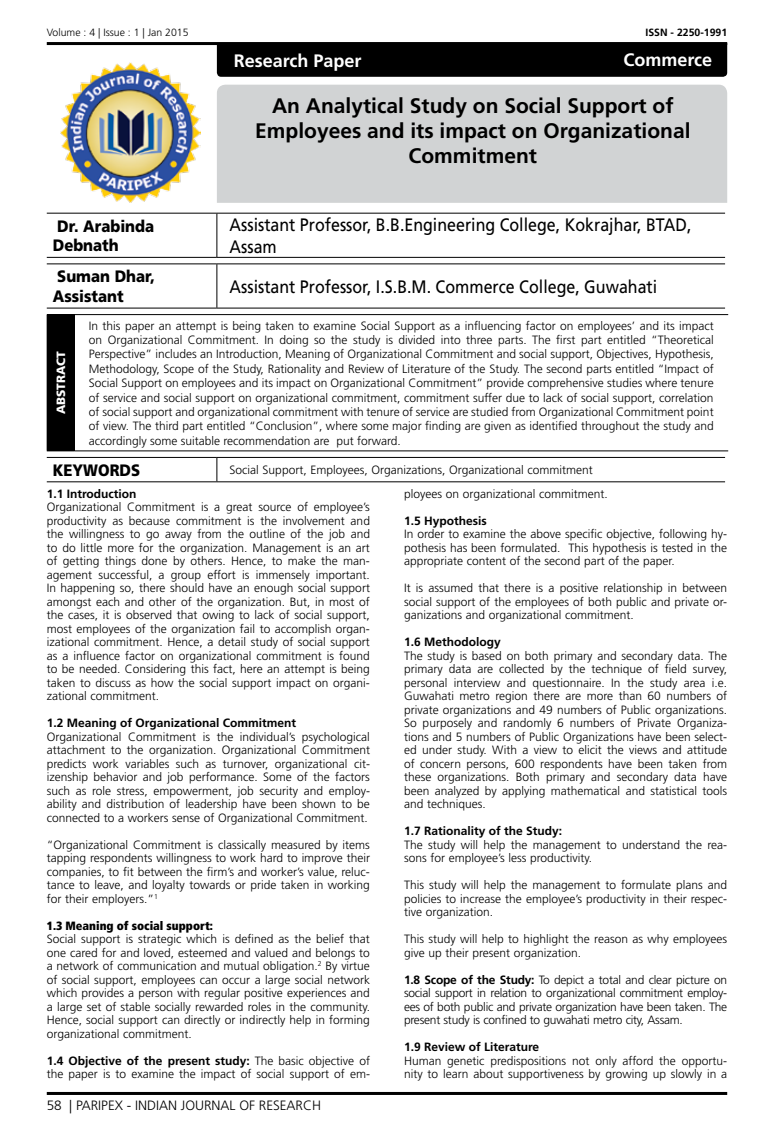
<style>
.page{position:relative;width:774px;height:1136px;background:#fff}
.page>*{position:absolute;margin:0;border:0;box-sizing:border-box;transform-origin:0 0}
.t1{font:700 21px/25.2px "Frutiger LT Std";color:#000;text-align:center}
.t2{font:18px/21.6px "Frutiger LT Std";color:#000;scale:.89 1}
.t3{font:700 18px "Frutiger LT Std";color:#fff}
.t4{font:900 16.5px/19.8px "Frutiger LT Std";color:#000;scale:.9 1}
.t5{font:300 13.5px "Frutiger LT Std";color:#000}
.t6{font:300 12px/13.5px "Frutiger LT Std";color:#000;text-align:justify}
.t7{font:700 12px "Frutiger LT Std";color:#000}
.t8{font:900 condensed 12px "Frutiger LT Std";color:#000}
.t9{font:900 12px "Frutiger LT Std";color:#fff}
.t10{font:300 10.5px "Frutiger LT Std";color:#000}
.t11{font:700 10.5px "Frutiger LT Std";color:#000}
.s1{font-weight:700}
</style>
<div class="page">
<hr style="left:47px;top:42px;width:680px;height:3px;background:#000">
<hr style="left:47px;top:1091px;width:680px;height:3px;background:#000">
<div style="left:217px;top:85px;width:510px;height:118px;background:#d1d3d4"></div>
<div style="left:217px;top:45px;width:510px;height:32px;background:#000"></div>
<img style="left:61px;top:63px;width:139px;height:140px">
<hr style="left:47px;top:213px;width:170px;height:1px;background:#000">
<hr style="left:217px;top:213px;width:508px;height:1px;background:#000">
<hr style="left:216px;top:213px;width:1px;height:44px;background:#000">
<hr style="left:47px;top:257px;width:170px;height:1px;background:#000">
<hr style="left:217px;top:257px;width:508px;height:1px;background:#000">
<hr style="left:47px;top:263px;width:170px;height:1px;background:#000">
<hr style="left:217px;top:263px;width:508px;height:1px;background:#000">
<hr style="left:216px;top:264px;width:1px;height:44px;background:#000">
<hr style="left:47px;top:308px;width:170px;height:1px;background:#000">
<hr style="left:217px;top:308px;width:508px;height:1px;background:#000">
<hr style="left:47px;top:457px;width:170px;height:1px;background:#000">
<hr style="left:217px;top:457px;width:508px;height:1px;background:#000">
<svg style="left:216px;top:458px;width:1px;height:23px"></svg>
<hr style="left:47px;top:481px;width:170px;height:1px;background:#000">
<hr style="left:217px;top:481px;width:508px;height:1px;background:#000">
<div style="left:47px;top:314px;width:27px;height:137px;background:#000"></div>
<hr style="left:74px;top:314px;width:654px;height:1px;background:#000">
<hr style="left:74px;top:315px;width:1px;height:135px;background:#000">
<hr style="left:74px;top:450px;width:654px;height:1px;background:#000">
<p class="t10" style="left:47px;top:27px;width:143px">Volume : 4 | Issue : 1 | Jan 2015</p>
<p class="t11" style="left:645px;top:27px;width:83px">ISSN - 2250-1991</p>
<h2 class="t3" style="left:624px;top:49px;width:90px">Commerce</h2>
<h2 class="t3" style="left:234px;top:50px;width:129px">Research Paper</h2>
<h1 class="t1" style="left:255px;top:93px;width:437px">An Analytical Study on Social Support of<br>Employees and its impact on Organizational<br>Commitment</h1>
<h3 class="t4" style="left:53px;top:216px;width:114px">Dr. Arabinda<br>Debnath</h3>
<h2 class="t2" style="left:230px;top:214px;width:520px">Assistant Professor, B.B.Engineering College, Kokrajhar, BTAD,<br>Assam</h2>
<h3 class="t4" style="left:53px;top:266px;width:115px">Suman Dhar,<br>Assistant</h3>
<h2 class="t2" style="left:230px;top:276px;width:482px">Assistant Professor, I.S.B.M. Commerce College, Guwahati</h2>
<p class="t9" style="left:54px;top:414px;width:65px;rotate:-90deg">ABSTRACT</p>
<p class="t6" style="left:89px;top:318px;width:626px;line-height:14.4px">In this paper an attempt is being taken to examine Social Support as a influencing factor on employees’ and its impact on Organizational Commitment. In doing so the study is divided into three parts. The first part entitled “Theoretical Perspective” includes an Introduction, Meaning of Organizational Commitment and social support, Objectives, Hypothesis, Methodology, Scope of the Study, Rationality and Review of Literature of the Study. The second parts entitled “Impact of Social Support on employees and its impact on Organizational Commitment” provide comprehensive studies where tenure of service and social support on organizational commitment, commitment suffer due to lack of social support, correlation of social support and organizational commitment with tenure of service are studied from Organizational Commitment point of view. The third part entitled “Conclusion”, where some major finding are given as identified throughout the study and accordingly some suitable recommendation are put forward.</p>
<h3 class="t4" style="left:53px;top:460px;width:99px">KEYWORDS</h3>
<p class="t6" style="left:230px;top:463px;width:365px">Social Support, Employees, Organizations, Organizational commitment</p>
<p class="t7" style="left:47px;top:486px;width:91px">1.1 Introduction</p>
<p class="t6" style="left:47px;top:500px;width:325px">Organizational Commitment is a great source of employee’s productivity as because commitment is the involvement and the willingness to go away from the outline of the job and to do little more for the organization. Management is an art of getting things done by others. Hence, to make the man&shy;agement successful, a group effort is immensely important.<br>In happening so, there should have an enough social support amongst each and other of the organization. But, in most of the cases, it is observed that owing to lack of social support, most employees of the organization fail to accomplish organ&shy;izational commitment. Hence, a detail study of social support as a influence factor on organizational commitment is found to be needed. Considering this fact, here an attempt is being taken to discuss as how the social support impact on organi&shy;zational commitment.</p>
<p class="t7" style="left:47px;top:716px;width:251px">1.2 Meaning of Organizational Commitment</p>
<p class="t6" style="left:47px;top:730px;width:325px">Organizational Commitment is the individual’s psychological attachment to the organization. Organizational Commitment predicts work variables such as turnover, organizational cit&shy;izenship behavior and job performance. Some of the factors such as role stress, empowerment, job security and employ&shy;ability and distribution of leadership have been shown to be connected to a workers sense of Organizational Commitment.</p>
<p class="t6" style="left:47px;top:838px;width:325px">“Organizational Commitment is classically measured by items tapping respondents willingness to work hard to improve their companies, to fit between the firm’s and worker’s value, reluc&shy;tance to leave, and loyalty towards or pride taken in working for their employers.”<sup>1</sup></p>
<p class="t8" style="left:47px;top:918px;width:168px">1.3 Meaning of social support:</p>
<p class="t6" style="left:47px;top:932px;width:325px">Social support is strategic which is defined as the belief that one cared for and loved, esteemed and valued and belongs to a network of communication and mutual obligation.<sup>2</sup> By virtue of social support, employees can occur a large social network which provides a person with regular positive experiences and a large set of stable socially rewarded roles in the community.<br>Hence, social support can directly or indirectly help in forming organizational commitment.</p>
<p class="t6" style="left:47px;top:1054px;width:325px"><span class="s1">1.4 Objective of the present study:</span> The basic objective of the paper is to examine the impact of social support of em-</p>
<p class="t5" style="left:47px;top:1097px;width:276px">58 | PARIPEX - INDIAN JOURNAL OF RESEARCH</p>
<p class="t6" style="left:404px;top:487px;width:205px">ployees on organizational commitment.</p>
<p class="t7" style="left:404px;top:513px;width:84px">1.5 Hypothesis</p>
<p class="t6" style="left:404px;top:527px;width:325px">In order to examine the above specific objective, following hy&shy;pothesis has been formulated. This hypothesis is tested in the appropriate content of the second part of the paper.</p>
<p class="t6" style="left:404px;top:581px;width:325px">It is assumed that there is a positive relationship in between social support of the employees of both public and private or&shy;ganizations and organizational commitment.</p>
<p class="t7" style="left:404px;top:635px;width:98px">1.6 Methodology</p>
<p class="t6" style="left:404px;top:649px;width:325px">The study is based on both primary and secondary data. The primary data are collected by the technique of field survey, personal interview and questionnaire. In the study area i.e.<br>Guwahati metro region there are more than 60 numbers of private organizations and 49 numbers of Public organizations.<br>So purposely and randomly 6 numbers of Private Organiza&shy;tions and 5 numbers of Public Organizations have been select&shy;ed under study. With a view to elicit the views and attitude of concern persons, 600 respondents have been taken from these organizations. Both primary and secondary data have been analyzed by applying mathematical and statistical tools and techniques.</p>
<p class="t7" style="left:404px;top:824px;width:160px">1.7 Rationality of the Study:</p>
<p class="t6" style="left:404px;top:838px;width:325px">The study will help the management to understand the rea&shy;sons for employee’s less productivity.</p>
<p class="t6" style="left:404px;top:878px;width:325px">This study will help the management to formulate plans and policies to increase the employee’s productivity in their respec&shy;tive organization.</p>
<p class="t6" style="left:404px;top:932px;width:325px">This study will help to highlight the reason as why employees give up their present organization.</p>
<p class="t6" style="left:404px;top:973px;width:325px"><span class="s1">1.8 Scope of the Study:</span> To depict a total and clear picture on social support in relation to organizational commitment employ&shy;ees of both public and private organization have been taken. The present study is confined to guwahati metro city, Assam.</p>
<p class="t7" style="left:404px;top:1040px;width:137px">1.9 Review of Literature</p>
<p class="t6" style="left:404px;top:1054px;width:325px">Human genetic predispositions not only afford the opportu&shy;nity to learn about supportiveness by growing up slowly in a</p>
</div>
